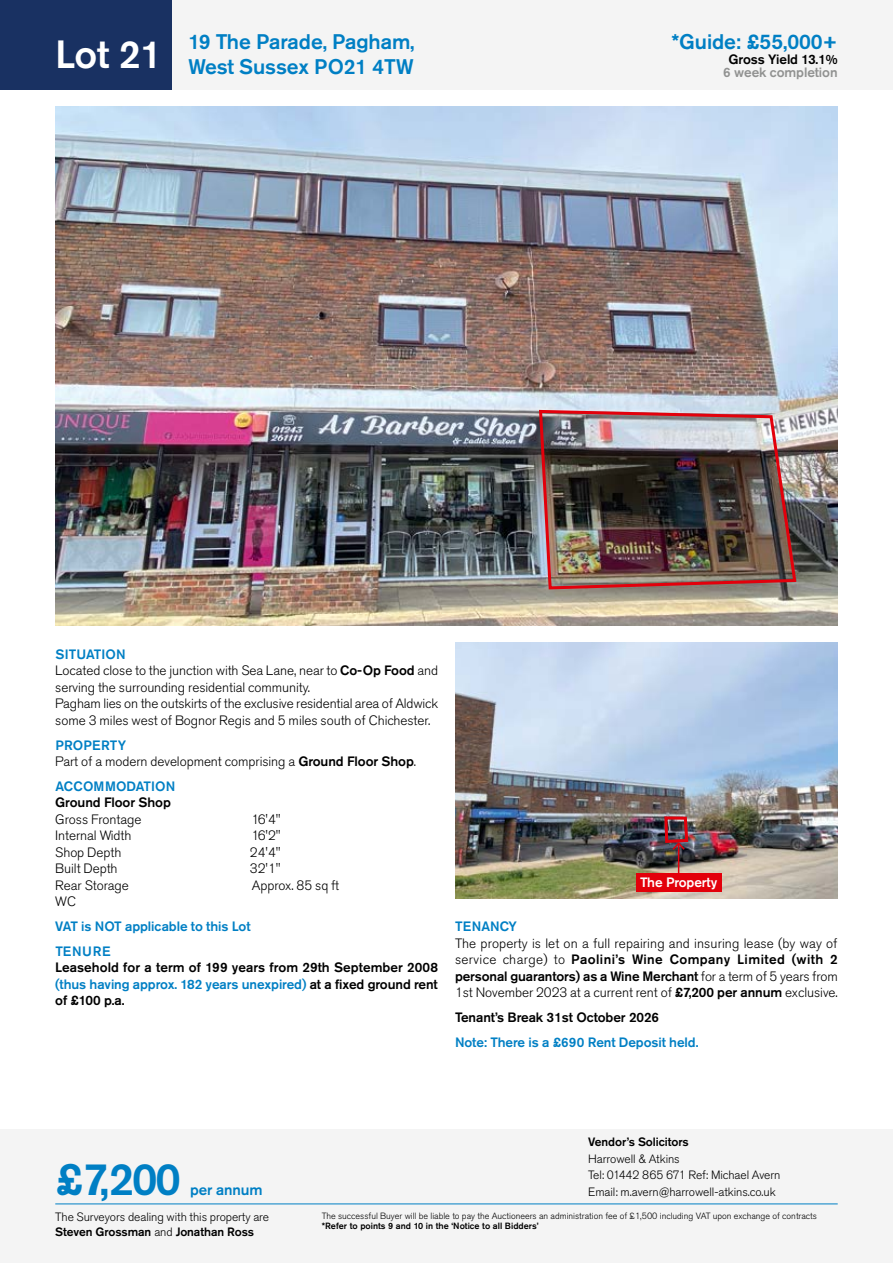
<style>
.page{position:relative;width:893px;height:1263px;background:#fff}
.page>*{position:absolute;margin:0;border:0;box-sizing:border-box;transform-origin:0 0}
.t1{font:500 45px "Akzidenz Grotesk Pro";color:#007fc4}
.t2{font:500 21px/25.2px "Akzidenz Grotesk Pro";letter-spacing:-.005em;color:#007fc4;text-align:right}
.t3{font:500 15px "Akzidenz Grotesk Pro";letter-spacing:-.005em;color:#007fc4}
.t4{font:300 13.5px/16.5px "Akzidenz Grotesk Pro";letter-spacing:-.005em;color:#000}
.t5{font:500 13.5px/16.5px "Akzidenz Grotesk Pro";letter-spacing:-.005em;color:#000;text-align:justify}
.t6{font:500 13.5px/24.8px "Akzidenz Grotesk Pro";letter-spacing:-.005em;color:#007fc4}
.t7{font:500 13.5px "Akzidenz Grotesk Pro";letter-spacing:-.005em;color:#919291}
.t8{font:500 13.5px "Akzidenz Grotesk Pro";letter-spacing:-.005em;color:#fff}
.t9{font:300 12px/15px "Akzidenz Grotesk Pro";letter-spacing:-.005em;color:#000}
.t10{font:500 12px "Akzidenz Grotesk Pro";letter-spacing:-.005em;color:#000}
.t11{font:300 9px "Akzidenz Grotesk Pro";color:#000}
.t12{font:500 9px "Akzidenz Grotesk Pro";color:#000}
.s1{font-weight:500;color:#007fc4}
.s2{font-weight:500}
.s3{color:#007fc4}
</style>
<div class="page">
<div style="left:0;top:1129px;width:893px;height:134px;background:#f4f4f4"></div>
<div style="left:0;top:0;width:893px;height:89px;background:#f4f4f4"></div>
<div style="left:0;top:0;width:171px;height:89px;background:#193162"></div>
<hr style="left:55px;top:1203px;width:783px;height:1px;background:#007fc4">
<img style="left:55px;top:106px;width:783px;height:520px">
<img style="left:455px;top:642px;width:383px;height:256px">
<img style="left:537px;top:408px;width:261px;height:183px">
<hr style="left:678px;top:843px;width:1px;height:47px;background:#e3000b">
<svg style="left:663px;top:815px;width:27px;height:36px"></svg>
<div style="left:636px;top:873px;width:85px;height:18px;background:#e3000b"></div>
<h2 class="t2" style="left:55px;top:29px;width:361px">19 The Parade, Pagham,<br><sup>Lot</sup> <sup>21</sup> West Sussex PO21 4TW</h2>
<h2 class="t2" style="left:671px;top:29px;width:168px">*Guide: £55,000+</h2>
<p class="t5" style="left:728px;top:51px;width:111px">Gross Yield 13.1%</p>
<p class="t7" style="left:723px;top:64px;width:116px">6 week completion</p>
<p class="t4" style="left:55px;top:646px;width:384px"><span class="s1">SITUATION<br></span>Located close to the junction with Sea Lane, near to <span class="s2">Co-Op Food</span> and serving the surrounding residential community.<br>Pagham lies on the outskirts of the exclusive residential area of Aldwick some 3 miles west of Bognor Regis and 5 miles south of Chichester.</p>
<p class="t4" style="left:55px;top:737px;width:362px"><span class="s1">PROPERTY<br></span>Part of a modern development comprising a <span class="s2">Ground Floor Shop</span>.</p>
<p class="t6" style="left:55px;top:774px;width:121px">ACCOMMODATION</p>
<p class="t5" style="left:55px;top:794px;width:117px">Ground Floor Shop</p>
<p class="t4" style="left:55px;top:811px;width:88px">Gross Frontage</p>
<p class="t4" style="left:251px;top:811px;width:31px">16'4"</p>
<p class="t4" style="left:55px;top:827px;width:78px">Internal Width</p>
<p class="t4" style="left:251px;top:827px;width:31px">16'2"</p>
<p class="t4" style="left:55px;top:844px;width:68px">Shop Depth</p>
<p class="t4" style="left:250px;top:844px;width:32px">24'4"</p>
<p class="t4" style="left:55px;top:860px;width:64px">Built Depth</p>
<p class="t4" style="left:250px;top:860px;width:32px">32'1"</p>
<p class="t4" style="left:55px;top:877px;width:75px">Rear Storage</p>
<p class="t4" style="left:252px;top:877px;width:89px">Approx. 85 sq ft</p>
<p class="t4" style="left:55px;top:893px;width:22px">WC</p>
<p class="t6" style="left:55px;top:914px;width:197px">VAT is NOT applicable to this Lot<br>TENURE</p>
<p class="t5" style="left:55px;top:959px;width:384px">Leasehold for a term of 199 years from 29th September 2008 <span class="s3">(thus having approx. 182 years unexpired)</span> at a fixed ground rent of £100 p.a.</p>
<p class="t8" style="left:640px;top:874px;width:79px">The Property</p>
<p class="t6" style="left:455px;top:914px;width:63px">TENANCY</p>
<p class="t4" style="left:455px;top:935px;width:384px;text-align:justify">The property is let on a full repairing and insuring lease (by way of service charge) to <span class="s2">Paolini’s Wine Company Limited (with 2 personal guarantors) as a Wine Merchant</span> for a term of 5 years from 1st November 2023 at a current rent of <span class="s2">£7,200 per annum</span> exclusive.</p>
<p class="t5" style="left:455px;top:1009px;width:206px">Tenant’s Break 31st October 2026</p>
<p class="t6" style="left:455px;top:1029px;width:245px">Note: There is a £690 Rent Deposit held.</p>
<h1 class="t1" style="left:55px;top:1150px;width:127px">£7,200</h1>
<p class="t10" style="left:588px;top:1134px;width:102px">Vendor’s Solicitors</p>
<p class="t9" style="left:588px;top:1150px;width:194px;line-height:16.5px">Harrowell &amp; Atkins<br>Tel: 01442 865 671 Ref: Michael Avern</p>
<p class="t3" style="left:190px;top:1180px;width:74px">per annum</p>
<p class="t9" style="left:588px;top:1184px;width:189px">Email: m.avern@harrowell-atkins.co.uk</p>
<p class="t9" style="left:55px;top:1209px;width:215px">The Surveyors dealing with this property are<br><span class="s2">Steven Grossman</span> and <span class="s2">Jonathan Ross</span></p>
<p class="t11" style="left:322px;top:1209px;width:497px">The successful Buyer will be liable to pay the Auctioneers an administration fee of £1,500 including VAT upon exchange of contracts</p>
<p class="t12" style="left:322px;top:1220px;width:218px">*Refer to points 9 and 10 in the ‘Notice to all Bidders’</p>
</div>
